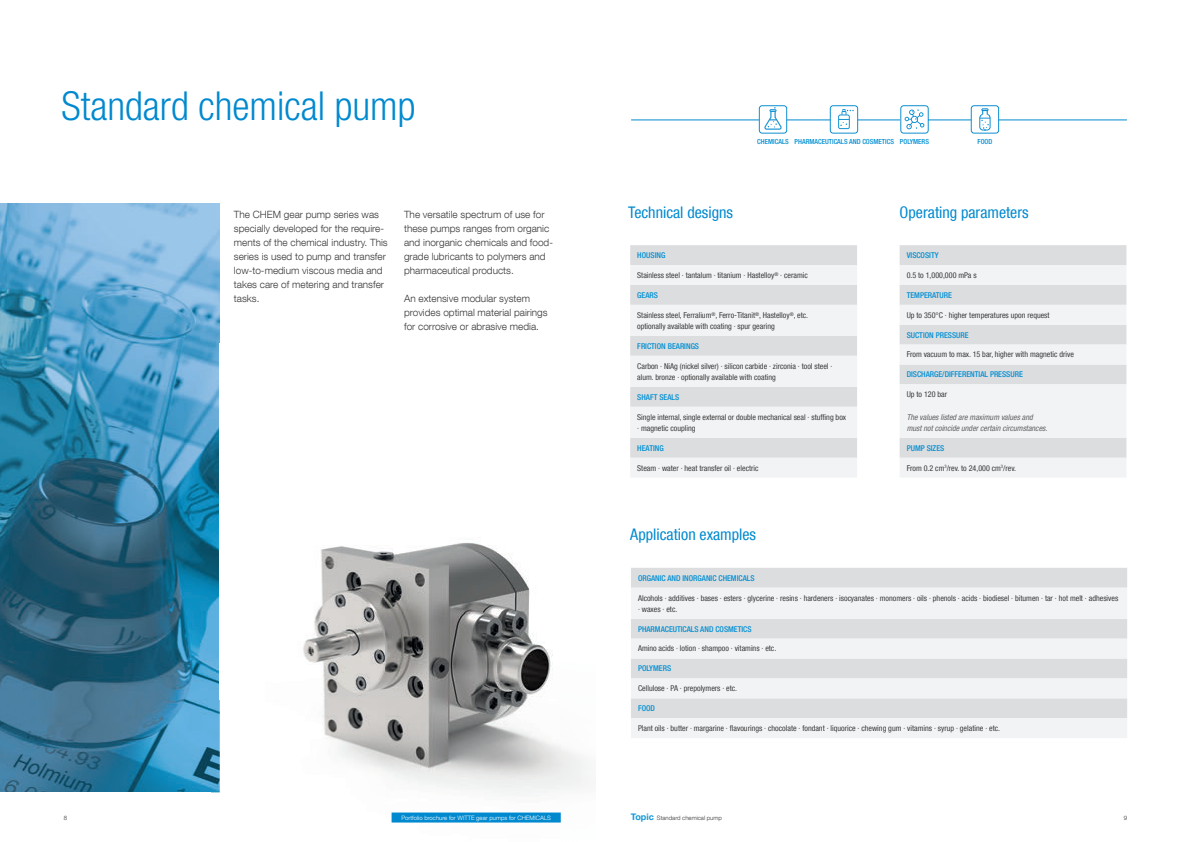
<style>
.page{position:relative;width:1191px;height:842px;background:#fff}
.page>*{position:absolute;margin:0;border:0;box-sizing:border-box;transform-origin:0 0}
.t1{font:300 condensed 40px "Helvetica Neue LT Com";color:#0089cf}
.t2{font:condensed 16px "Helvetica Neue LT Com";color:#0089cf}
.t3{font:300 10px/14px "Helvetica Neue LT Com";color:#383839}
.t4{font:condensed 8px/11.2px "Helvetica Neue LT Com";color:#383839}
.t5{font:500 condensed 8px "Helvetica Neue LT Com";color:#008fd3}
.t6{font:italic condensed 8px/11.2px "Helvetica Neue LT Com";color:#636366}
.t7{font:500 condensed 7px "Helvetica Neue LT Com";color:#008fd3}
.t8{font:300 6px "Helvetica Neue LT Com";color:#fff}
.t9{font:300 6px "Helvetica Neue LT Com";color:#383839}
.s1{font-weight:700;font-size:9px;color:#0e98d7}
</style>
<div class="page">
<img style="left:0;top:204px;width:220px;height:588px">
<img style="left:303px;top:537px;width:250px;height:162px">
<img style="left:210px;top:699px;width:351px;height:124px">
<div style="left:631px;top:568px;width:496px;height:20px;background:#dcdddf"></div>
<svg style="left:631px;top:588px;width:496px;height:150px;fill:#f2f3f4"></svg>
<hr style="left:631px;top:120px;width:495px;height:1px;background:#0089cf">
<svg style="left:759px;top:105px;width:28px;height:29px"></svg>
<svg style="left:900px;top:105px;width:28px;height:29px"></svg>
<svg style="left:970px;top:105px;width:29px;height:29px"></svg>
<svg style="left:829px;top:105px;width:29px;height:29px"></svg>
<div style="left:630px;top:245px;width:227px;height:20px;background:#dcdddf"></div>
<svg style="left:630px;top:265px;width:227px;height:212px;fill:#f2f3f4"></svg>
<div style="left:899px;top:245px;width:227px;height:20px;background:#dcdddf"></div>
<svg style="left:899px;top:265px;width:227px;height:212px;fill:#f2f3f4"></svg>
<div style="left:391px;top:812px;width:170px;height:10px;background:#0089cf"></div>
<h1 class="t1" style="left:61px;top:82px;width:355px">Standard chemical pump</h1>
<p class="t7" style="left:757px;top:137px;width:173px">CHEMICALS PHARMACEUTICALS AND COSMETICS POLYMERS</p>
<p class="t7" style="left:977px;top:137px;width:16px">FOOD</p>
<p class="t3" style="left:234px;top:207px;width:155px">The CHEM gear pump series was specially developed for the require&shy;ments of the chemical industry. This series is used to pump and transfer low-to-medium viscous media and takes care of metering and transfer tasks.</p>
<h2 class="t2" style="left:628px;top:203px;width:106px">Technical designs</h2>
<h2 class="t2" style="left:899px;top:203px;width:130px">Operating parameters</h2>
<p class="t3" style="left:404px;top:207px;width:150px">The versatile spectrum of use for these pumps ranges from organic and inorganic chemicals and food&shy;grade lubricants to polymers and pharmaceutical products.</p>
<p class="t3" style="left:404px;top:291px;width:145px">An extensive modular system provides optimal material pairings for corrosive or abrasive media.</p>
<p class="t5" style="left:637px;top:250px;width:30px">HOUSING</p>
<p class="t4" style="left:637px;top:269px;width:172px">Stainless steel · tantalum · titanium · Hastelloy<sup>®</sup> · ceramic</p>
<p class="t5" style="left:637px;top:290px;width:22px">GEARS</p>
<p class="t4" style="left:637px;top:309px;width:172px">Stainless steel, Ferralium<sup>®</sup>, Ferro-Titanit<sup>®</sup>, Hastelloy<sup>®</sup>, etc. optionally available with coating · spur gearing</p>
<p class="t5" style="left:637px;top:341px;width:63px">FRICTION BEARINGS</p>
<p class="t4" style="left:637px;top:360px;width:196px">Carbon · NiAg (nickel silver) · silicon carbide · zirconia · tool steel · alum. bronze · optionally available with coating</p>
<p class="t5" style="left:637px;top:392px;width:43px">SHAFT SEALS</p>
<p class="t4" style="left:637px;top:411px;width:210px">Single internal, single external or double mechanical seal · stuffing box · magnetic coupling</p>
<p class="t5" style="left:637px;top:443px;width:28px">HEATING</p>
<p class="t4" style="left:637px;top:462px;width:123px">Steam · water · heat transfer oil · electric</p>
<p class="t5" style="left:906px;top:250px;width:33px">VISCOSITY</p>
<p class="t4" style="left:906px;top:269px;width:71px">0.5 to 1,000,000 mPa s</p>
<p class="t5" style="left:906px;top:290px;width:47px">TEMPERATURE</p>
<p class="t4" style="left:906px;top:309px;width:144px">Up to 350°C · higher temperatures upon request</p>
<p class="t5" style="left:906px;top:330px;width:63px">SUCTION PRESSURE</p>
<p class="t4" style="left:906px;top:349px;width:169px">From vacuum to max. 15 bar, higher with magnetic drive</p>
<p class="t5" style="left:906px;top:370px;width:118px">DISCHARGE/DIFFERENTIAL PRESSURE</p>
<p class="t4" style="left:906px;top:389px;width:42px">Up to 120 bar</p>
<p class="t6" style="left:906px;top:411px;width:142px">The values listed are maximum values and must not coincide under certain circumstances.</p>
<p class="t5" style="left:906px;top:443px;width:39px">PUMP SIZES</p>
<p class="t4" style="left:906px;top:462px;width:111px">From 0.2 cm<sup>3</sup>/rev. to 24,000 cm<sup>3</sup>/rev.</p>
<h2 class="t2" style="left:630px;top:525px;width:127px">Application examples</h2>
<p class="t5" style="left:638px;top:573px;width:118px">ORGANIC AND INORGANIC CHEMICALS</p>
<p class="t4" style="left:638px;top:592px;width:482px">Alcohols · additives · bases · esters · glycerine · resins · hardeners · isocyanates · monomers · oils · phenols · acids · biodiesel · bitumen · tar · hot melt · adhesives · waxes · etc.</p>
<p class="t5" style="left:638px;top:624px;width:115px">PHARMACEUTICALS AND COSMETICS</p>
<p class="t4" style="left:638px;top:643px;width:140px">Amino acids · lotion · shampoo · vitamins · etc.</p>
<p class="t5" style="left:638px;top:664px;width:35px">POLYMERS</p>
<p class="t4" style="left:638px;top:683px;width:101px">Cellulose · PA · prepolymers · etc.</p>
<p class="t5" style="left:638px;top:703px;width:19px">FOOD</p>
<p class="t4" style="left:638px;top:722px;width:363px">Plant oils · butter · margarine · flavourings · chocolate · fondant · liquorice · chewing gum · vitamins · syrup · gelatine · etc.</p>
<p class="t9" style="left:64px;top:814px;width:5px">8</p>
<p class="t8" style="left:401px;top:814px;width:151px">Portfolio brochure for WITTE gear pumps for CHEMICALS</p>
<p class="t9" style="left:631px;top:814px;width:93px"><span class="s1">Topic</span> Standard chemical pump</p>
<p class="t9" style="left:1123px;top:814px;width:5px">9</p>
</div>
